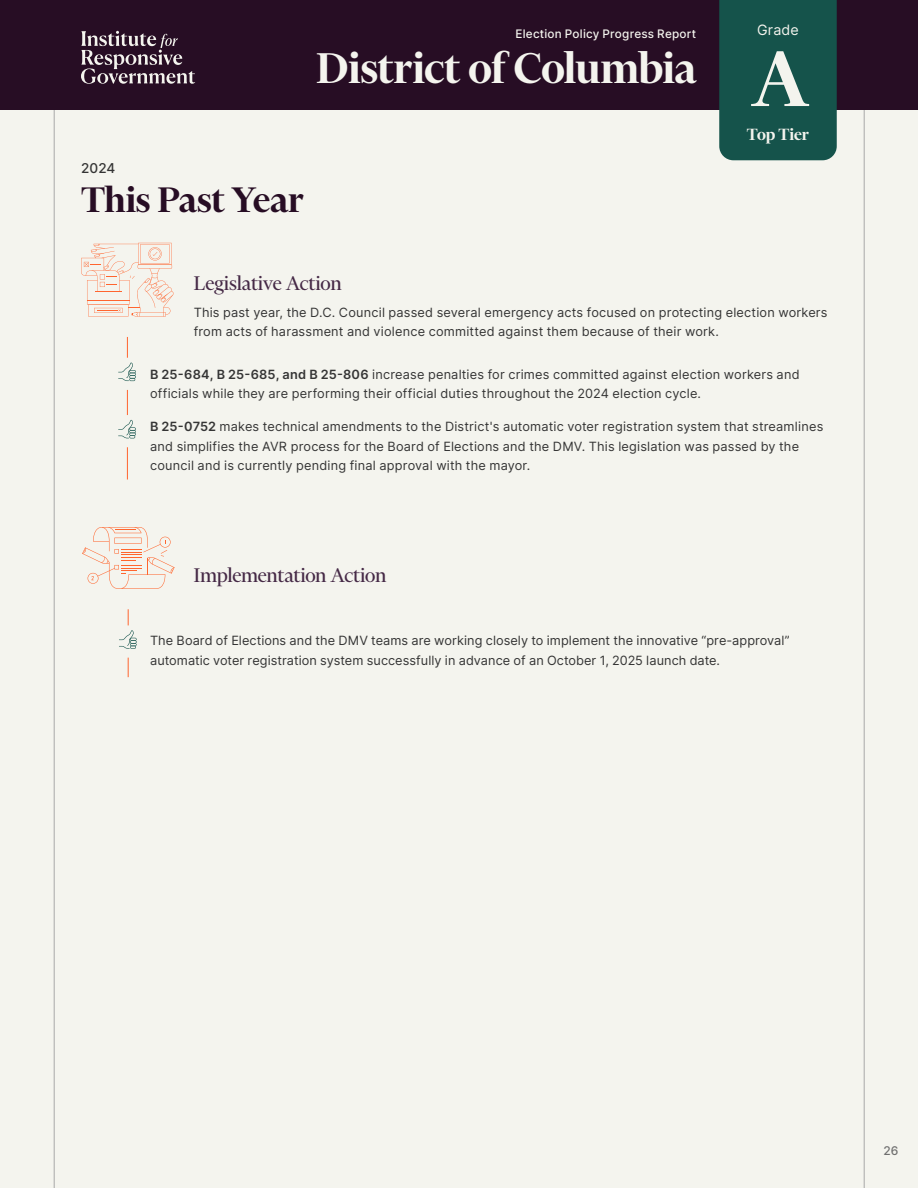
<style>
.page{position:relative;width:918px;height:1188px;background:#f4f4ee}
.page>*{position:absolute;margin:0;border:0;box-sizing:border-box;transform-origin:0 0}
.t1{font:600 90px "Financier Display";color:#f4f4ee}
.t2{font:600 49.2px "Financier Display";letter-spacing:-.01em;color:#f4f4ee}
.t3{font:600 40.5px "Financier Display";letter-spacing:-.005em;color:#270d24}
.t4{font:22.5px "Financier Display";letter-spacing:-.015em;color:#452946}
.t5{font:600 18.6px "Financier Display";letter-spacing:-.01em;color:#f4f4ee}
.t6{font:14.25px "Inter";letter-spacing:.01em;color:#f4f4ee}
.t7{font:500 13.5px "Inter";color:#353535}
.Bullet_02{font:12.75px/19.5px "Inter";letter-spacing:.015em;color:#353535}
.t8{font:500 12px "Inter";color:#6f6f6f}
.t9{font:500 11.7px "Inter";letter-spacing:.02em;color:#f4f4ee}
.s1{font-weight:600}
</style>
<div class="page">
<hr style="left:54px;top:0;width:1px;height:1188px;background:#a8a8a8">
<hr style="left:864px;top:0;width:1px;height:1188px;background:#a8a8a8">
<div style="left:0;top:0;width:918px;height:109px;background:#270d24"></div>
<svg style="left:81px;top:243px;width:93px;height:74px"></svg>
<hr style="left:127px;top:337px;width:1px;height:143px;background:#ff652f">
<div style="left:111px;top:358px;width:32px;height:32px;background:#f4f4ee;border-radius:50%"></div>
<svg style="left:118px;top:363px;width:18px;height:18px"></svg>
<div style="left:111px;top:415px;width:32px;height:32px;background:#f4f4ee;border-radius:50%"></div>
<svg style="left:118px;top:420px;width:18px;height:18px"></svg>
<div style="left:719px;top:0;width:118px;height:160px;background:#15534b"></div>
<svg style="left:81px;top:31px;width:114px;height:53px"></svg>
<hr style="left:128px;top:609px;width:1px;height:68px;background:#ff652f">
<div style="left:112px;top:625px;width:32px;height:33px;background:#f4f4ee;border-radius:50%"></div>
<svg style="left:119px;top:630px;width:18px;height:19px"></svg>
<svg style="left:82px;top:527px;width:93px;height:62px"></svg>
<p class="t9" style="left:516px;top:26px;width:182px">Election Policy Progress Report</p>
<p class="t2" style="left:317px;top:36px;width:381px">District of Columbia</p>
<p class="t7" style="left:81px;top:159px;width:36px">2024</p>
<p class="t3" style="left:81px;top:173px;width:224px">This Past Year</p>
<p class="t6" style="left:757px;top:19px;width:43px">Grade</p>
<p class="t1" style="left:751px;top:19px;width:60px">A</p>
<p class="t5" style="left:747px;top:122px;width:64px">Top Tier</p>
<p class="t4" style="left:194px;top:272px;width:149px">Legislative Action</p>
<p class="Bullet_02" style="left:194px;top:302px;width:635px">This past year, the D.C. Council passed several emergency acts focused on protecting election workers from acts of harassment and violence committed against them because of their work.</p>
<p class="Bullet_02" style="left:150px;top:364px;width:651px"><span class="s1">B 25-684, B 25-685, and B 25-806</span> increase penalties for crimes committed against election workers and officials while they are performing their official duties throughout the 2024 election cycle.</p>
<p class="Bullet_02" style="left:150px;top:417px;width:675px"><span class="s1">B 25-0752</span> makes technical amendments to the District's automatic voter registration system that streamlines and simplifies the AVR process for the Board of Elections and the DMV. This legislation was passed by the council and is currently pending final approval with the mayor.</p>
<p class="t4" style="left:194px;top:564px;width:194px">Implementation Action</p>
<p class="Bullet_02" style="left:150px;top:631px;width:641px">The Board of Elections and the DMV teams are working closely to implement the innovative “pre-approval” automatic voter registration system successfully in advance of an October 1, 2025 launch date.</p>
<p class="t8" style="left:883px;top:1142px;width:17px">26</p>
</div>
